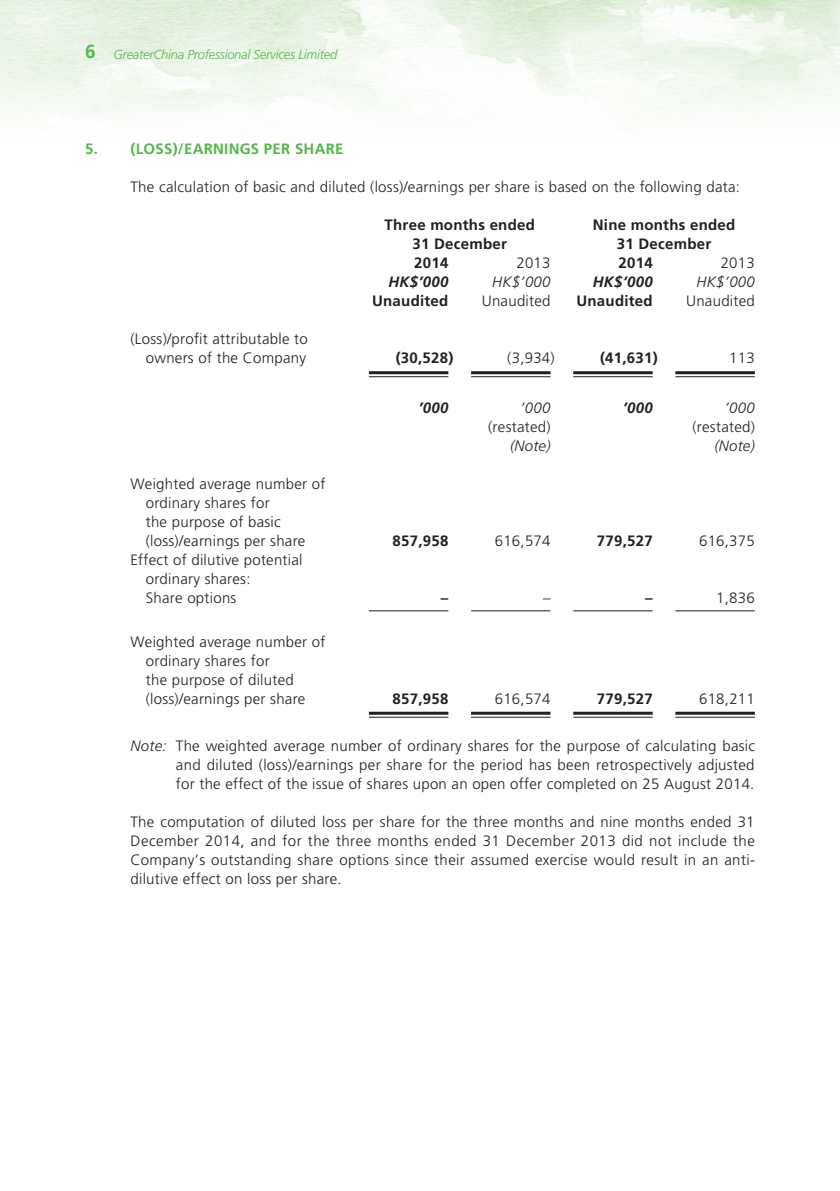
<style>
.page{position:relative;width:840px;height:1191px;background:#fff}
.page>*{position:absolute;margin:0;border:0;box-sizing:border-box;transform-origin:0 0}
.t1{font:300 15px/19px "Frutiger LT Std";letter-spacing:.015em;color:#231f20}
.t2{font:700 15px/19px "Frutiger LT Std";letter-spacing:.015em;color:#231f20;text-align:center}
.t3{font:italic 300 15px "Frutiger LT Std";letter-spacing:.015em;color:#231f20}
.t4{font:700 15px "Frutiger LT Std";letter-spacing:.015em;color:#51b948}
.t5{font:italic 700 15px "Frutiger LT Std";letter-spacing:.015em;color:#231f20}
.t6{font:italic 300 13px "Frutiger LT Std";letter-spacing:-.02em;color:#51b948}
.s1{font-weight:700;font-style:normal;font-size:19px}
.s2{font-style:italic}
</style>
<div class="page">
<img style="left:0;top:0;width:840px;height:120px">
<hr style="left:369px;top:371px;width:79px;height:3px;background:#231f20">
<hr style="left:369px;top:376px;width:79px;height:1px;background:#231f20">
<hr style="left:471px;top:371px;width:79px;height:3px;background:#231f20">
<hr style="left:471px;top:376px;width:79px;height:1px;background:#231f20">
<hr style="left:573px;top:371px;width:79px;height:3px;background:#231f20">
<hr style="left:573px;top:376px;width:79px;height:1px;background:#231f20">
<hr style="left:675px;top:371px;width:79px;height:3px;background:#231f20">
<hr style="left:675px;top:376px;width:79px;height:1px;background:#231f20">
<hr style="left:369px;top:610px;width:79px;height:1px;background:#231f20">
<hr style="left:471px;top:610px;width:79px;height:1px;background:#231f20">
<hr style="left:573px;top:610px;width:79px;height:1px;background:#231f20">
<hr style="left:675px;top:610px;width:79px;height:1px;background:#231f20">
<hr style="left:369px;top:711px;width:79px;height:3px;background:#231f20">
<hr style="left:369px;top:716px;width:79px;height:1px;background:#231f20">
<hr style="left:471px;top:711px;width:79px;height:3px;background:#231f20">
<hr style="left:471px;top:716px;width:79px;height:1px;background:#231f20">
<hr style="left:573px;top:711px;width:79px;height:3px;background:#231f20">
<hr style="left:573px;top:716px;width:79px;height:1px;background:#231f20">
<hr style="left:675px;top:711px;width:79px;height:3px;background:#231f20">
<hr style="left:675px;top:716px;width:79px;height:1px;background:#231f20">
<p class="t6" style="left:85px;top:47px;width:253px"><span class="s1">6</span> GreaterChina Professional Services Limited</p>
<p class="t4" style="left:85px;top:140px;width:260px">5. (LOSS)/EARNINGS PER SHARE</p>
<p class="t1" style="left:130px;top:178px;width:610px">The calculation of basic and diluted (loss)/earnings per share is based on the following data:</p>
<p class="t2" style="left:384px;top:216px;width:152px">Three months ended<br>31 December</p>
<p class="t2" style="left:592px;top:216px;width:144px">Nine months ended<br>31 December</p>
<p class="t2" style="left:414px;top:254px;width:36px">2014</p>
<p class="t1" style="left:516px;top:254px;width:36px">2013</p>
<p class="t2" style="left:618px;top:254px;width:36px">2014</p>
<p class="t1" style="left:720px;top:254px;width:36px">2013</p>
<p class="t5" style="left:388px;top:273px;width:61px">HK$’000</p>
<p class="t3" style="left:492px;top:273px;width:60px">HK$’000</p>
<p class="t5" style="left:592px;top:273px;width:61px">HK$’000</p>
<p class="t3" style="left:696px;top:273px;width:60px">HK$’000</p>
<p class="t2" style="left:372px;top:292px;width:78px">Unaudited</p>
<p class="t1" style="left:481px;top:292px;width:70px">Unaudited</p>
<p class="t2" style="left:576px;top:292px;width:78px">Unaudited</p>
<p class="t1" style="left:685px;top:292px;width:70px">Unaudited</p>
<p class="t1" style="left:130px;top:330px;width:179px;text-align:right">(Loss)/profit attributable to owners of the Company</p>
<p class="t2" style="left:395px;top:349px;width:59px">(30,528)</p>
<p class="t1" style="left:507px;top:349px;width:49px">(3,934)</p>
<p class="t2" style="left:599px;top:349px;width:59px">(41,631)</p>
<p class="t1" style="left:729px;top:349px;width:27px">113</p>
<p class="t5" style="left:418px;top:399px;width:31px">’000</p>
<p class="t3" style="left:520px;top:399px;width:31px">’000</p>
<p class="t5" style="left:622px;top:399px;width:31px">’000</p>
<p class="t3" style="left:724px;top:399px;width:31px">’000</p>
<p class="t1" style="left:488px;top:417px;width:64px">(restated)</p>
<p class="t1" style="left:692px;top:417px;width:64px">(restated)</p>
<p class="t3" style="left:509px;top:437px;width:42px">(Note)</p>
<p class="t3" style="left:714px;top:437px;width:42px">(Note)</p>
<p class="t1" style="left:146px;top:474px;width:181px;text-indent:-15px">Weighted average number of ordinary shares for<br>the purpose of basic (loss)/earnings per share</p>
<p class="t1" style="left:146px;top:550px;width:158px;text-indent:-15px">Effect of dilutive potential ordinary shares:<br>Share options</p>
<p class="t2" style="left:392px;top:531px;width:57px">857,958</p>
<p class="t1" style="left:494px;top:531px;width:57px">616,574</p>
<p class="t2" style="left:596px;top:531px;width:57px">779,527</p>
<p class="t1" style="left:698px;top:531px;width:57px">616,375</p>
<p class="t2" style="left:440px;top:588px;width:9px">–</p>
<p class="t1" style="left:542px;top:588px;width:9px">–</p>
<p class="t2" style="left:644px;top:588px;width:9px">–</p>
<p class="t1" style="left:715px;top:588px;width:40px">1,836</p>
<p class="t1" style="left:146px;top:632px;width:181px;text-indent:-15px">Weighted average number of ordinary shares for<br>the purpose of diluted (loss)/earnings per share</p>
<p class="t2" style="left:392px;top:689px;width:57px">857,958</p>
<p class="t1" style="left:494px;top:689px;width:57px">616,574</p>
<p class="t2" style="left:596px;top:689px;width:57px">779,527</p>
<p class="t1" style="left:698px;top:689px;width:57px">618,211</p>
<p class="t1" style="left:176px;top:736px;width:580px;text-align:justify;text-indent:-45px"><span class="s2">Note:</span> The weighted average number of ordinary shares for the purpose of calculating basic and diluted (loss)/earnings per share for the period has been retrospectively adjusted for the effect of the issue of shares upon an open offer completed on 25 August 2014.</p>
<p class="t1" style="left:130px;top:812px;width:625px;text-align:justify">The computation of diluted loss per share for the three months and nine months ended 31<br>December 2014, and for the three months ended 31 December 2013 did not include the Company’s outstanding share options since their assumed exercise would result in an anti&shy;dilutive effect on loss per share.</p>
</div>
